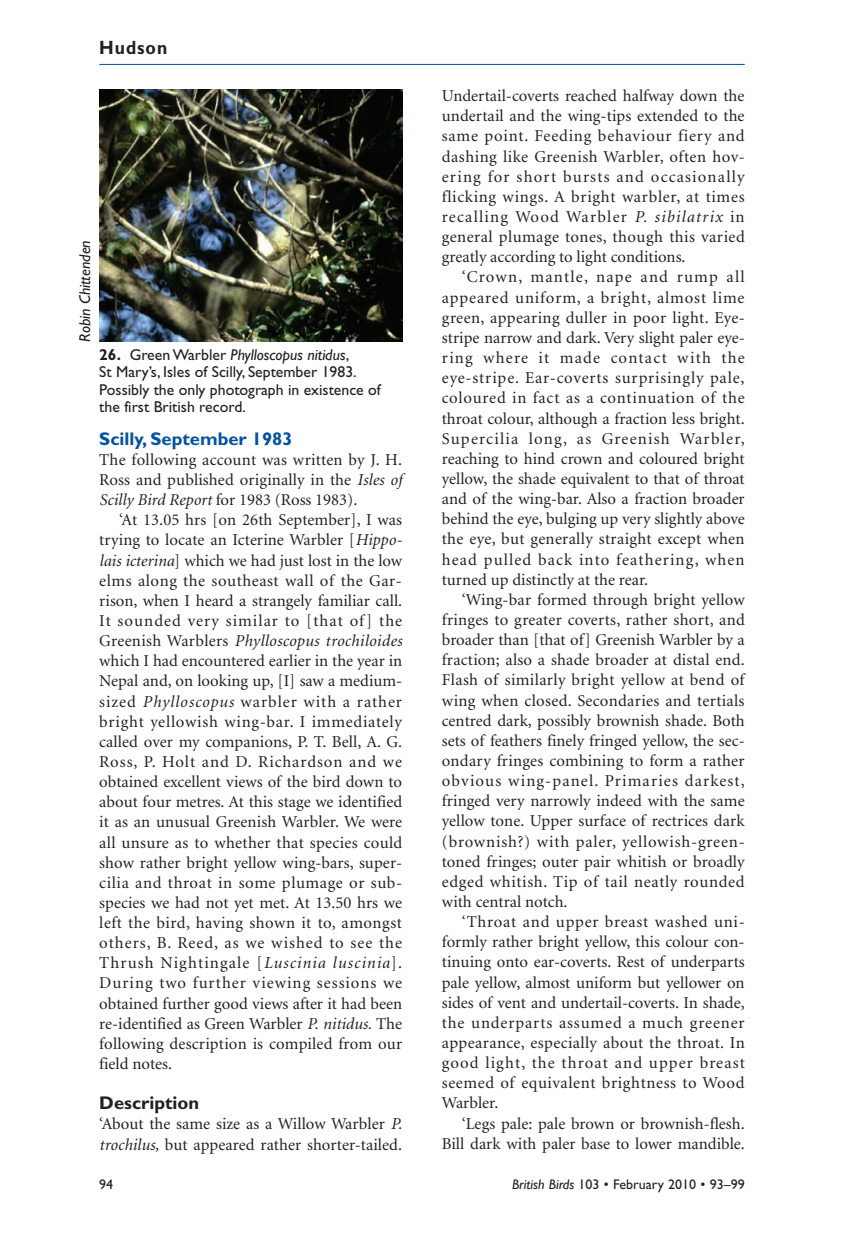
<style>
.page{position:relative;width:844px;height:1241px;background:#fff}
.page>*{position:absolute;margin:0;border:0;box-sizing:border-box;transform-origin:0 0}
.t1{font:700 19.25px "Gill Sans";letter-spacing:.055em;color:#231f20;scale:.91 1}
.t2{font:700 18.38px "Gill Sans";color:#0153a0}
.t3{font:700 18.38px "Gill Sans";color:#231f20}
.t4{font:16.62px/20.1px "Minion";letter-spacing:.005em;color:#231f20;text-align:justify}
.t5{font:15.75px/17.5px "Gill Sans";color:#231f20}
.t6{font:italic 15.75px "Gill Sans";color:#231f20}
.t7{font:14px "Gill Sans";color:#231f20}
.s1{font-style:italic}
.s2{font-weight:700}
</style>
<div class="page">
<hr style="left:99px;top:64px;width:645px;height:1px;background:#0153a0">
<img style="left:99px;top:89px;width:303px;height:252px">
<p class="t1" style="left:99px;top:41px;width:76px">Hudson</p>
<p class="t6" style="left:79px;top:341px;width:103px;rotate:-90deg">Robin Chittenden</p>
<p class="t4" style="left:441px;top:87px;width:304px">Undertail-coverts reached halfway down the undertail and the wing-tips extended to the same point. Feeding behaviour fiery and dashing like Greenish Warbler, often hov&shy;ering for short bursts and occasionally flicking wings. A bright warbler, at times recalling Wood Warbler <span class="s1">P. sibilatrix</span> in general plumage tones, though this varied greatly according to light conditions.</p>
<p class="t4" style="left:441px;top:268px;width:304px;text-indent:20px">‘Crown, mantle, nape and rump all appeared uniform, a bright, almost lime green, appearing duller in poor light. Eye&shy;stripe narrow and dark. Very slight paler eye&shy;ring where it made contact with the eye-stripe. Ear-coverts surprisingly pale, coloured in fact as a continuation of the throat colour, although a fraction less bright.<br>Supercilia long, as Greenish Warbler, reaching to hind crown and coloured bright yellow, the shade equivalent to that of throat and of the wing-bar. Also a fraction broader behind the eye, bulging up very slightly above the eye, but generally straight except when head pulled back into feathering, when turned up distinctly at the rear.</p>
<p class="t4" style="left:441px;top:590px;width:304px;text-indent:20px">‘Wing-bar formed through bright yellow fringes to greater coverts, rather short, and broader than [that of] Greenish Warbler by a fraction; also a shade broader at distal end.<br>Flash of similarly bright yellow at bend of wing when closed. Secondaries and tertials centred dark, possibly brownish shade. Both sets of feathers finely fringed yellow, the sec&shy;ondary fringes combining to form a rather obvious wing-panel. Primaries darkest, fringed very narrowly indeed with the same yellow tone. Upper surface of rectrices dark (brownish?) with paler, yellowish-green&shy;toned fringes; outer pair whitish or broadly edged whitish. Tip of tail neatly rounded with central notch.</p>
<p class="t4" style="left:441px;top:912px;width:304px;text-indent:20px">‘Throat and upper breast washed uni&shy;formly rather bright yellow, this colour con&shy;tinuing onto ear-coverts. Rest of underparts pale yellow, almost uniform but yellower on sides of vent and undertail-coverts. In shade, the underparts assumed a much greener appearance, especially about the throat. In good light, the throat and upper breast seemed of equivalent brightness to Wood Warbler.</p>
<p class="t4" style="left:442px;top:1114px;width:304px;text-align:right">‘Legs pale: pale brown or brownish-flesh.<br>Bill dark with paler base to lower mandible.</p>
<p class="t5" style="left:99px;top:347px;width:283px"><span class="s2">26.</span> Green Warbler <span class="s1">Phylloscopus nitidus</span>,<br>St Mary’s, Isles of Scilly, September 1983.<br>Possibly the only photograph in existence of the first British record.</p>
<p class="t2" style="left:99px;top:431px;width:195px">Scilly, September 1983</p>
<p class="t4" style="left:99px;top:450px;width:304px">The following account was written by J. H.<br>Ross and published originally in the <span class="s1">Isles of Scilly Bird Report</span> for 1983 (Ross 1983).</p>
<p class="t4" style="left:99px;top:511px;width:304px;text-indent:20px">‘At 13.05 hrs [on 26th September], I was trying to locate an Icterine Warbler [<span class="s1">Hippo&shy;lais icterina</span>] which we had just lost in the low elms along the southeast wall of the Gar&shy;rison, when I heard a strangely familiar call.<br>It sounded very similar to [that of] the Greenish Warblers <span class="s1">Phylloscopus trochiloides </span>which I had encountered earlier in the year in Nepal and, on looking up, [I] saw a medium&shy;sized <span class="s1">Phylloscopus</span> warbler with a rather bright yellowish wing-bar. I immediately called over my companions, P. T. Bell, A. G.<br>Ross, P. Holt and D. Richardson and we obtained excellent views of the bird down to about four metres. At this stage we identified it as an unusual Greenish Warbler. We were all unsure as to whether that species could show rather bright yellow wing-bars, super&shy;cilia and throat in some plumage or sub&shy;species we had not yet met. At 13.50 hrs we left the bird, having shown it to, amongst others, B. Reed, as we wished to see the Thrush Nightingale [<span class="s1">Luscinia luscinia</span>].<br>During two further viewing sessions we obtained further good views after it had been re-identified as Green Warbler <span class="s1">P. nitidus.</span> The following description is compiled from our field notes.</p>
<p class="t3" style="left:99px;top:1095px;width:101px">Description</p>
<p class="t4" style="left:99px;top:1115px;width:304px">‘About the same size as a Willow Warbler <span class="s1">P. trochilus,</span> but appeared rather shorter-tailed.</p>
<p class="t7" style="left:99px;top:1179px;width:15px">94</p>
<p class="t7" style="left:512px;top:1179px;width:234px"><span class="s1">British Birds</span> 103 • February 2010 • 93–99</p>
</div>
